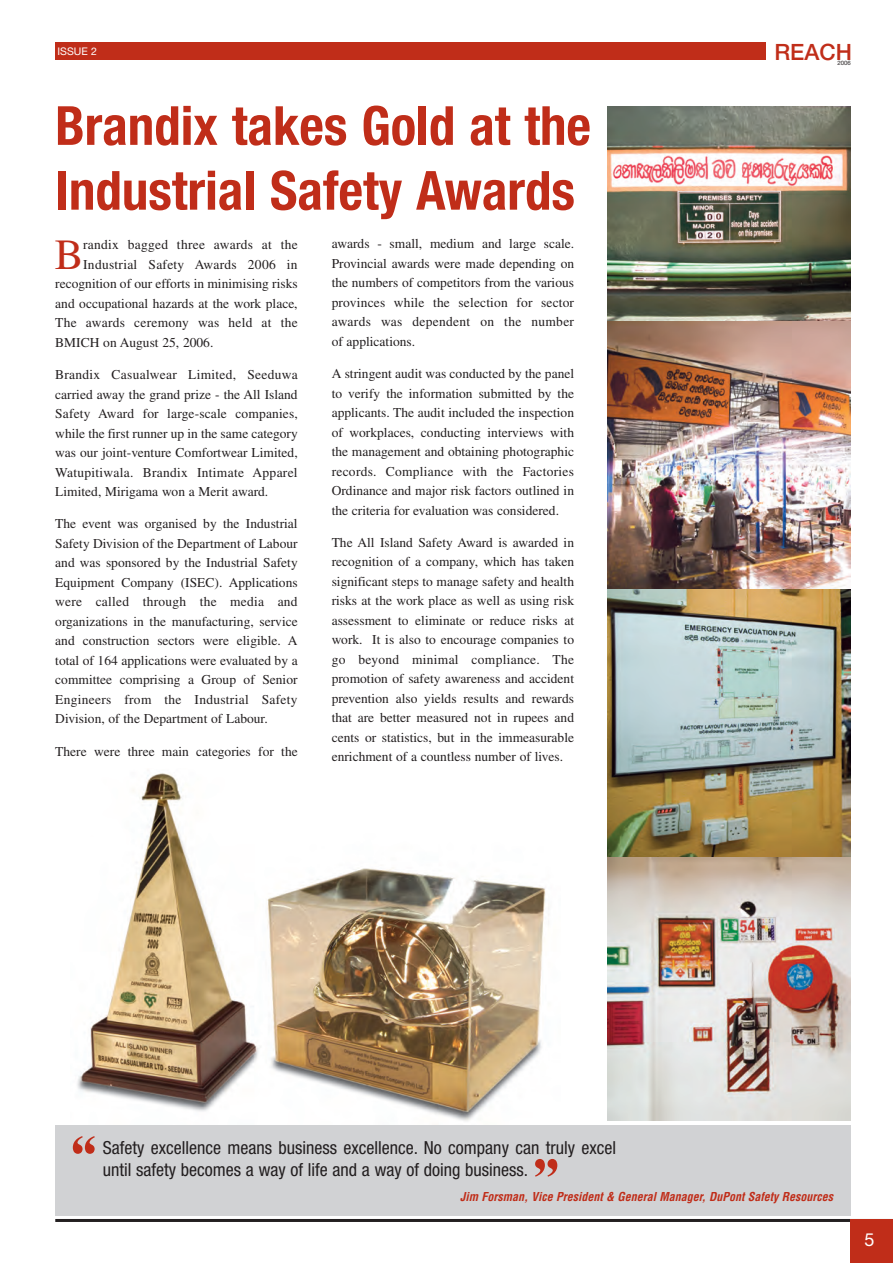
<style>
.page{position:relative;width:893px;height:1263px;background:#fff}
.page>*{position:absolute;margin:0;border:0;box-sizing:border-box;transform-origin:0 0}
.t1{font:64.5px "Engravers";color:#c02d19}
.t2{font:700 condensed 54px/64.8px "Helvetica Neue";color:#c02d19}
.t3{font:42.9px "Times";color:#c02d19}
.t4{font:500 22.5px "Helvetica Neue";color:#c02d19}
.t5{font:condensed 18px "Helvetica Neue";color:#231f20}
.t6{font:18px "Helvetica Neue";color:#fff}
.t7{font:13.5px/19.5px "Times";color:#231f20;text-align:justify}
.t8{font:13.5px "Times";letter-spacing:.02em;color:#231f20}
.t9{font:italic 700 condensed 12px "Helvetica";color:#c02d19}
.t10{font:10.5px "Helvetica Neue";color:#fff}
.t11{font:6px "Helvetica Neue";color:#231f20}
</style>
<div class="page">
<div style="left:55px;top:43px;width:710px;height:17px;background:#c02d19"></div>
<hr style="left:55px;top:1219px;width:838px;height:3px;background:#231f20">
<div style="left:850px;top:1219px;width:43px;height:44px;background:#c02d19"></div>
<img style="left:77px;top:773px;width:469px;height:348px">
<img style="left:608px;top:106px;width:242px;height:1014px">
<div style="left:55px;top:1125px;width:795px;height:90px;background:#d1d2d4"></div>
<p class="t10" style="left:58px;top:45px;width:41px">ISSUE 2</p>
<h3 class="t4" style="left:774px;top:44px;width:79px">REACH</h3>
<p class="t11" style="left:837px;top:59px;width:15px">2006</p>
<h2 class="t2" style="left:55px;top:98px;width:537px">Brandix takes Gold at the<br>Industrial Safety Awards</h2>
<h3 class="t3" style="left:55px;top:239px;width:30px">B</h3>
<p class="t8" style="left:83px;top:240px;width:216px">randix bagged three awards at the</p>
<p class="t8" style="left:83px;top:260px;width:216px">Industrial Safety Awards 2006 in</p>
<p class="t7" style="left:55px;top:275px;width:244px">recognition of our efforts in minimising risks</p>
<p class="t7" style="left:55px;top:295px;width:244px">and occupational hazards at the work place,</p>
<p class="t8" style="left:55px;top:318px;width:244px">The awards ceremony was held at the</p>
<p class="t7" style="left:55px;top:334px;width:160px">BMICH on August 25, 2006.</p>
<p class="t7" style="left:55px;top:366px;width:244px">Brandix Casualwear Limited, Seeduwa carried away the grand prize - the All Island Safety Award for large-scale companies, while the first runner up in the same category was our joint-venture Comfortwear Limited, Watupitiwala. Brandix Intimate Apparel Limited, Mirigama won a Merit award.</p>
<p class="t7" style="left:55px;top:515px;width:244px">The event was organised by the Industrial Safety Division of the Department of Labour and was sponsored by the Industrial Safety Equipment Company (ISEC). Applications were called through the media and organizations in the manufacturing, service and construction sectors were eligible. A total of 164 applications were evaluated by a committee comprising a Group of Senior Engineers from the Industrial Safety Division, of the Department of Labour.</p>
<p class="t7" style="left:55px;top:743px;width:244px">There were three main categories for the</p>
<p class="t7" style="left:332px;top:235px;width:244px">awards - small, medium and large scale.<br>Provincial awards were made depending on the numbers of competitors from the various provinces while the selection for sector awards was dependent on the number of applications.</p>
<p class="t7" style="left:332px;top:365px;width:244px">A stringent audit was conducted by the panel to verify the information submitted by the applicants. The audit included the inspection of workplaces, conducting interviews with the management and obtaining photographic records. Compliance with the Factories Ordinance and major risk factors outlined in the criteria for evaluation was considered.</p>
<p class="t7" style="left:332px;top:534px;width:244px">The All Island Safety Award is awarded in recognition of a company, which has taken significant steps to manage safety and health risks at the work place as well as using risk assessment to eliminate or reduce risks at work. It is also to encourage companies to go beyond minimal compliance. The promotion of safety awareness and accident prevention also yields results and rewards that are better measured not in rupees and cents or statistics, but in the immeasurable enrichment of a countless number of lives.</p>
<h1 class="t1" style="left:64px;top:1121px;width:40px">“</h1>
<h3 class="t5" style="left:103px;top:1141px;width:515px">Safety excellence means business excellence. No company can truly excel</h3>
<h1 class="t1" style="left:527px;top:1144px;width:40px">"</h1>
<h3 class="t5" style="left:103px;top:1163px;width:427px">until safety becomes a way of life and a way of doing business.</h3>
<p class="t9" style="left:460px;top:1190px;width:374px">Jim Forsman, Vice President &amp; General Manager, DuPont Safety Resources</p>
<h3 class="t6" style="left:865px;top:1229px;width:12px">5</h3>
</div>
